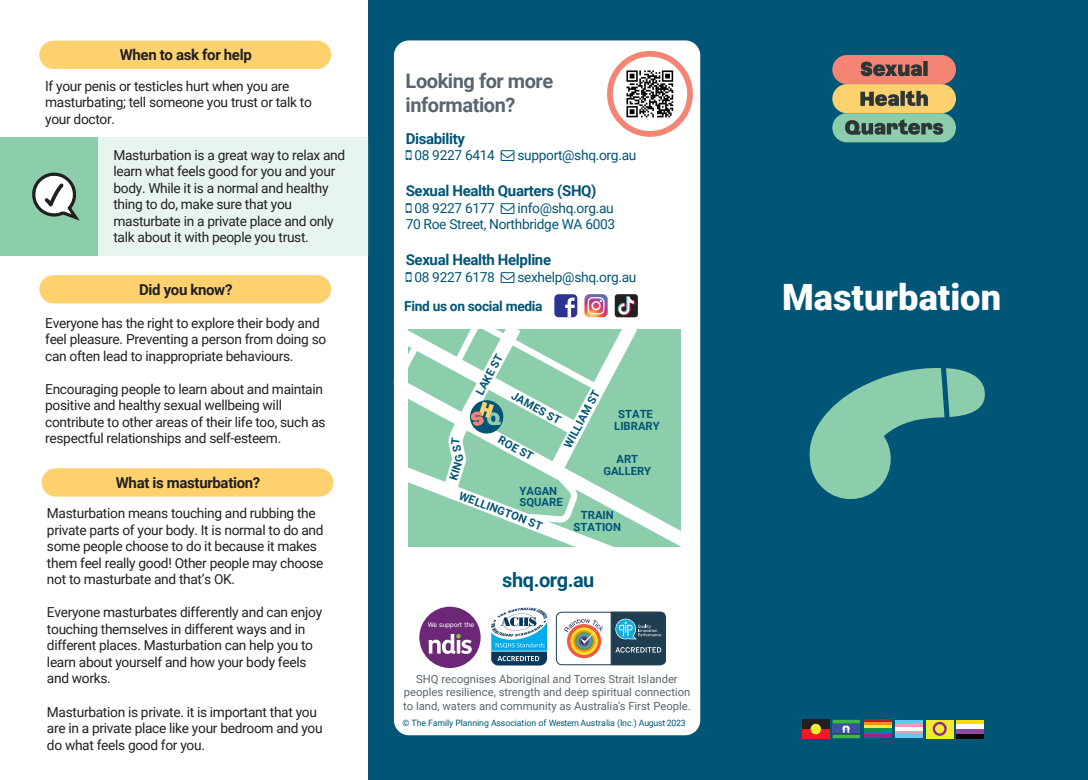
<style>
.page{position:relative;width:1088px;height:780px;background:#fff}
.page>*{position:absolute;margin:0;border:0;box-sizing:border-box;transform-origin:0 0}
.t1{font:900 36.25px "Roboto";color:#fff}
.t2{font:700 20px/24px "Roboto";letter-spacing:-.025em;color:#59656f}
.t3{font:700 20px "Roboto";letter-spacing:-.025em;color:#015576}
.t4{font:700 15px "Roboto";letter-spacing:-.025em;color:#015576}
.t5{font:700 15px "Roboto";letter-spacing:-.025em;color:#231f20}
.t6{font:13.75px/16.5px "Roboto";letter-spacing:-.025em;color:#231f20}
.t7{font:13.75px/16.5px "Roboto";letter-spacing:-.025em;color:#015576;text-align:right}
.t8{font:700 13.75px "Roboto";letter-spacing:-.025em;color:#015576}
.t9{font:11.25px/13.5px "Roboto";color:#59656f;text-align:center}
.t10{font:700 11.25px/11.6px "Roboto";color:#015576;text-align:center}
.t11{font:8.75px "Roboto";letter-spacing:-.01em;color:#015576}
.t12{font:6.25px "Verdana";letter-spacing:-.02em;color:#fff}
</style>
<div class="page">
<div style="left:369px;top:0;width:719px;height:780px;background:#015576"></div>
<div style="left:39px;top:41px;width:292px;height:28px;background:#fcd16e;border-radius:14px"></div>
<div style="left:42px;top:468px;width:291px;height:28px;background:#fcd16e;border-radius:14px"></div>
<div style="left:39px;top:275px;width:292px;height:28px;background:#fcd16e;border-radius:14px"></div>
<div style="left:17px;top:137px;width:352px;height:119px;background:#e8f5ee"></div>
<div style="left:0;top:137px;width:98px;height:119px;background:#8cceab"></div>
<svg style="left:32px;top:172px;width:48px;height:48px"></svg>
<hr style="left:956px;top:720px;width:28px;height:4px;background:#f7dd09">
<div style="left:956px;top:724px;width:28px;height:5px;background:#fff"></div>
<hr style="left:956px;top:729px;width:28px;height:4px;background:#8c4b9d">
<div style="left:956px;top:733px;width:28px;height:5px;background:#040503"></div>
<hr style="left:895px;top:720px;width:27px;height:3px;background:#5fc9f3">
<hr style="left:895px;top:723px;width:27px;height:4px;background:#f498bb">
<hr style="left:895px;top:727px;width:27px;height:3px;background:#fff">
<svg style="left:895px;top:730px;width:27px;height:4px"></svg>
<hr style="left:895px;top:734px;width:27px;height:4px;background:#5fc9f3">
<div style="left:926px;top:720px;width:27px;height:18px;background:#f0eb32"></div>
<div style="left:933px;top:721px;width:14px;height:14px;border:2px solid #90268f;border-radius:50%"></div>
<hr style="left:864px;top:719px;width:27px;height:3px;background:#be1d2c">
<hr style="left:864px;top:722px;width:27px;height:3px;background:#f7931d">
<hr style="left:864px;top:725px;width:27px;height:3px;background:#f4ed2f">
<hr style="left:864px;top:728px;width:27px;height:3px;background:#0d9344">
<hr style="left:864px;top:731px;width:27px;height:3px;background:#1074bc">
<hr style="left:864px;top:734px;width:27px;height:3px;background:#90268f">
<svg style="left:832px;top:719px;width:28px;height:19px"></svg>
<div style="left:802px;top:728px;width:27px;height:10px;background:#ee1d23"></div>
<div style="left:802px;top:719px;width:27px;height:10px;background:#231f20"></div>
<div style="left:810px;top:723px;width:11px;height:11px;background:#f4ed2f;border-radius:50%"></div>
<div style="left:832px;top:55px;width:124px;height:29px;background:#f48575;border-radius:15px"></div>
<div style="left:832px;top:84px;width:124px;height:29px;background:#fcd16e;border-radius:15px"></div>
<div style="left:832px;top:113px;width:124px;height:29px;background:#8cceab;border-radius:15px"></div>
<svg style="left:860px;top:61px;width:68px;height:15px"></svg>
<svg style="left:860px;top:90px;width:68px;height:16px"></svg>
<svg style="left:845px;top:119px;width:98px;height:16px"></svg>
<div style="left:394px;top:40px;width:306px;height:695px;background:#fff;border-radius:15px"></div>
<img style="left:491px;top:607px;width:56px;height:59px">
<div style="left:408px;top:329px;width:273px;height:217px;background:#8cceab"></div>
<svg style="left:648px;top:370px;width:53px;height:189px"></svg>
<svg style="left:556px;top:612px;width:110px;height:52px"></svg>
<div style="left:419px;top:606px;width:62px;height:62px;background:#6c2876;border-radius:50%"></div>
<svg style="left:429px;top:634px;width:43px;height:20px"></svg>
<div style="left:607px;top:51px;width:86px;height:86px;border:6px solid #f48575;border-radius:50%"></div>
<img style="left:626px;top:70px;width:48px;height:48px">
<svg style="left:809px;top:368px;width:176px;height:131px"></svg>
<svg style="left:393px;top:294px;width:255px;height:278px"></svg>
<p class="t5" style="left:120px;top:44px;width:133px">When to ask for help</p>
<p class="t6" style="left:45px;top:77px;width:268px">If your penis or testicles hurt when you are masturbating; tell someone you trust or talk to your doctor.</p>
<p class="t6" style="left:113px;top:146px;width:233px">Masturbation is a great way to relax and learn what feels good for you and your body. While it is a normal and healthy thing to do, make sure that you masturbate in a private place and only talk about it with people you trust.</p>
<p class="t5" style="left:139px;top:279px;width:95px">Did you know?</p>
<p class="t6" style="left:45px;top:314px;width:283px">Everyone has the right to explore their body and feel pleasure. Preventing a person from doing so can often lead to inappropriate behaviours.</p>
<p class="t6" style="left:45px;top:380px;width:282px">Encouraging people to learn about and maintain positive and healthy sexual wellbeing will contribute to other areas of their life too, such as respectful relationships and self-esteem.</p>
<p class="t5" style="left:116px;top:472px;width:146px">What is masturbation?</p>
<p class="t6" style="left:47px;top:504px;width:278px">Masturbation means touching and rubbing the private parts of your body. It is normal to do and some people choose to do it because it makes them feel really good! Other people may choose not to masturbate and that’s OK.</p>
<p class="t6" style="left:47px;top:603px;width:277px">Everyone masturbates differently and can enjoy touching themselves in different ways and in different places. Masturbation can help you to learn about yourself and how your body feels and works.</p>
<p class="t6" style="left:47px;top:702px;width:277px">Masturbation is private. it is important that you are in a private place like your bedroom and you do what feels good for you.</p>
<h2 class="t2" style="left:406px;top:68px;width:149px">Looking for more information?</h2>
<p class="t4" style="left:406px;top:128px;width:61px">Disability</p>
<p class="t7" style="left:414px;top:146px;width:82px">08 9227 6414</p>
<p class="t7" style="left:517px;top:146px;width:121px">support@shq.org.au</p>
<p class="t4" style="left:406px;top:180px;width:192px">Sexual Health Quarters (SHQ)</p>
<p class="t7" style="left:414px;top:199px;width:82px">08 9227 6177</p>
<p class="t7" style="left:406px;top:199px;width:211px">info@shq.org.au<br>70 Roe Street, Northbridge WA 6003</p>
<p class="t4" style="left:406px;top:249px;width:147px">Sexual Health Helpline</p>
<p class="t7" style="left:414px;top:268px;width:82px">08 9227 6178</p>
<p class="t7" style="left:517px;top:268px;width:121px">sexhelp@shq.org.au</p>
<p class="t8" style="left:404px;top:296px;width:140px">Find us on social media</p>
<p class="t10" style="left:473px;top:391px;width:47px;rotate:-62deg">LAKE ST</p>
<p class="t10" style="left:561px;top:444px;width:65px;rotate:-62deg">WILLIAM ST</p>
<p class="t10" style="left:515px;top:389px;width:56px;rotate:29deg">JAMES ST</p>
<p class="t10" style="left:614px;top:407px;width:47px">STATE<br>LIBRARY</p>
<p class="t10" style="left:603px;top:452px;width:49px">ART<br>GALLERY</p>
<p class="t10" style="left:502px;top:433px;width:40px;rotate:29deg">ROE ST</p>
<p class="t10" style="left:519px;top:484px;width:45px;line-height:11.2px;text-align:left">YAGAN<br>SQUARE</p>
<p class="t10" style="left:462px;top:489px;width:90px;rotate:21deg">WELLINGTON ST</p>
<p class="t10" style="left:574px;top:509px;width:49px;line-height:11.2px">TRAIN<br>STATION</p>
<p class="t12" style="left:428px;top:620px;width:48px">We support the</p>
<h2 class="t3" style="left:502px;top:565px;width:94px">shq.org.au</h2>
<p class="t9" style="left:403px;top:671px;width:289px">SHQ recognises Aboriginal and Torres Strait Islander peoples resilience, strength and deep spiritual connection to land, waters and community as Australia’s First People.</p>
<p class="t11" style="left:402px;top:716px;width:285px">© The Family Planning Association of Western Australia (Inc.) August 2023</p>
<h1 class="t1" style="left:782px;top:272px;width:221px">Masturbation</h1>
</div>
